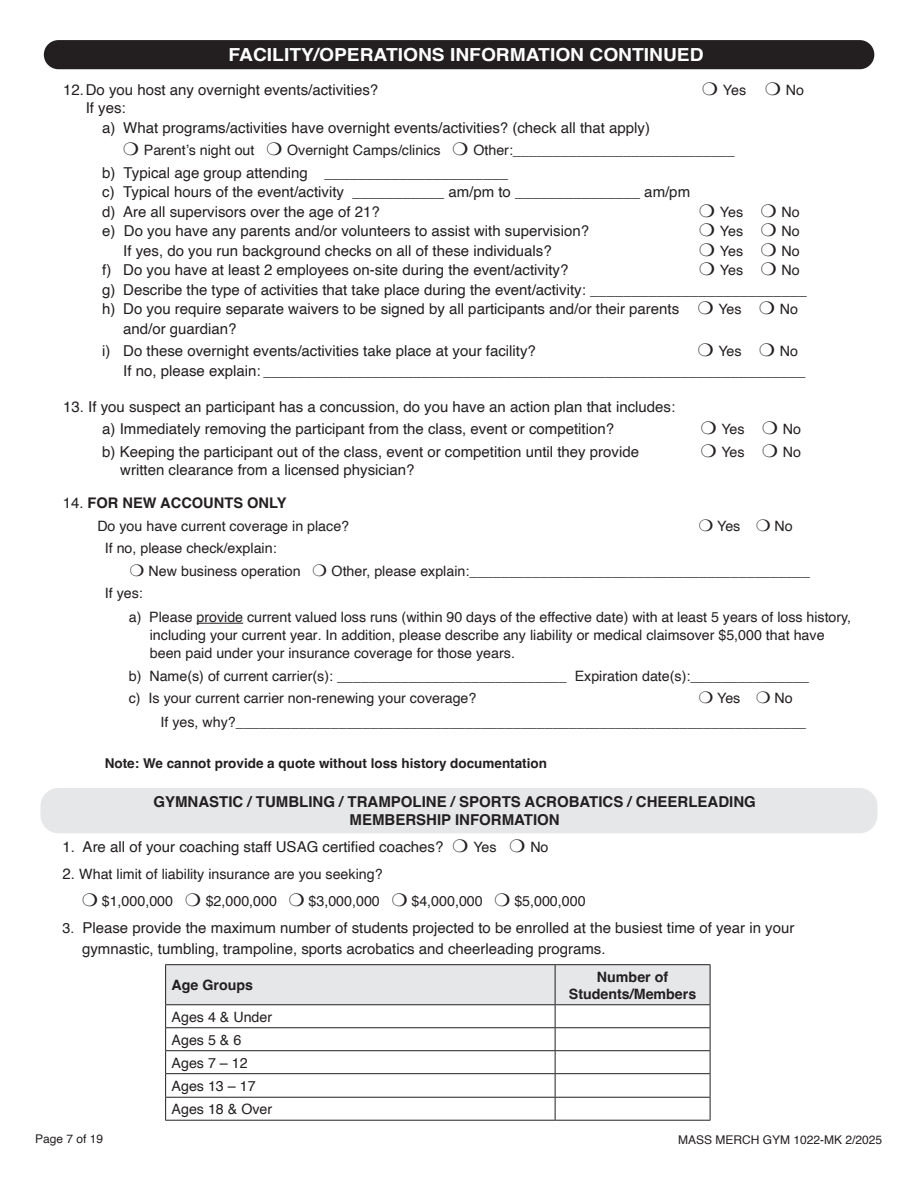
<style>
.page{position:relative;width:918px;height:1188px;background:#fff}
.page>*{position:absolute;margin:0;border:0;box-sizing:border-box;transform-origin:0 0}
.t1{font:700 18px "Helvetica";color:#fff;scale:1.07 1}
.t2{font:15px/19.5px "Helvetica";color:#231f20}
.t3{font:700 15px/18px "Helvetica";color:#231f20;text-align:center}
.t4{font:700 14.7px "Helvetica";color:#231f20}
.t5{font:14.25px/23.1px "Helvetica";color:#231f20}
.t6{font:700 14.25px/17.1px "Helvetica";color:#231f20;text-align:center}
.t7{font:700 13.5px "Helvetica";color:#231f20}
.t8{font:12px "Helvetica";color:#231f20}
.s1{font-weight:400;font-size:15px}
.s2{font-size:15px}
.s3{font-size:14.25px}
</style>
<div class="page">
<div style="left:40px;top:788px;width:838px;height:45px;background:#e6e7e9;border-radius:18px"></div>
<div style="left:44px;top:40px;width:830px;height:29px;background:#231f20;border-radius:15px"></div>
<hr style="left:165px;top:964px;width:390px;height:1px;background:#231f20">
<hr style="left:555px;top:964px;width:155px;height:1px;background:#231f20">
<svg style="left:165px;top:965px;width:546px;height:155px"></svg>
<hr style="left:165px;top:1120px;width:390px;height:1px;background:#231f20">
<hr style="left:555px;top:1120px;width:155px;height:1px;background:#231f20">
<hr style="left:197px;top:623px;width:46px;height:1px;background:#231f20">
<p class="t1" style="left:229px;top:44px;width:445px">FACILITY/OPERATIONS INFORMATION CONTINUED</p>
<p class="t2" style="left:63px;top:80px;width:317px">12.Do you host any overnight events/activities?</p>
<p class="t5" style="left:723px;top:79px;width:25px">Yes</p>
<p class="t5" style="left:786px;top:79px;width:20px">No</p>
<p class="t2" style="left:102px;top:98px;width:549px;text-indent:-17px">If yes:<br>a) What programs/activities have overnight events/activities? (check all that apply)</p>
<p class="t5" style="left:144px;top:139px;width:112px">Parent’s night out</p>
<p class="t5" style="left:287px;top:139px;width:155px">Overnight Camps/clinics</p>
<p class="t5" style="left:473px;top:139px;width:263px">Other:____________________________</p>
<p class="t2" style="left:102px;top:163px;width:589px">b) Typical age group attending ______________________<br>c) Typical hours of the event/activity ___________ am/pm to _______________ am/pm d) Are all supervisors over the age of 21?</p>
<p class="t5" style="left:720px;top:200px;width:25px">Yes</p>
<p class="t5" style="left:781px;top:200px;width:20px">No</p>
<p class="t2" style="left:102px;top:221px;width:488px">e) Do you have any parents and/or volunteers to assist with supervision?</p>
<p class="t5" style="left:720px;top:220px;width:25px">Yes</p>
<p class="t5" style="left:781px;top:220px;width:20px">No</p>
<p class="t2" style="left:123px;top:241px;width:430px">If yes, do you run background checks on all of these individuals?</p>
<p class="t5" style="left:720px;top:239px;width:25px">Yes</p>
<p class="t5" style="left:781px;top:239px;width:20px">No</p>
<p class="t2" style="left:102px;top:260px;width:468px">f) Do you have at least 2 employees on-site during the event/activity?</p>
<p class="t5" style="left:720px;top:259px;width:25px">Yes</p>
<p class="t5" style="left:781px;top:259px;width:20px">No</p>
<p class="t2" style="left:102px;top:280px;width:706px">g) Describe the type of activities that take place during the event/activity: __________________________ h) Do you require separate waivers to be signed by all participants and/or their parents</p>
<p class="t5" style="left:718px;top:298px;width:25px">Yes</p>
<p class="t5" style="left:780px;top:298px;width:20px">No</p>
<p class="t2" style="left:102px;top:317px;width:435px;line-height:22.5px;text-indent:21px">and/or guardian?<br>i) Do these overnight events/activities take place at your facility?</p>
<p class="t5" style="left:718px;top:340px;width:25px">Yes</p>
<p class="t5" style="left:780px;top:340px;width:20px">No</p>
<p class="t2" style="left:123px;top:361px;width:684px">If no, please explain: _________________________________________________________________</p>
<p class="t2" style="left:102px;top:395px;width:575px;line-height:22.5px;text-indent:-39px">13. If you suspect an participant has a concussion, do you have an action plan that includes: a) Immediately removing the participant from the class, event or competition?</p>
<p class="t5" style="left:721px;top:418px;width:25px">Yes</p>
<p class="t5" style="left:783px;top:418px;width:20px">No</p>
<p class="t2" style="left:102px;top:442px;width:538px">b) Keeping the participant out of the class, event or competition until they provide</p>
<p class="t5" style="left:721px;top:440px;width:25px">Yes</p>
<p class="t5" style="left:783px;top:440px;width:20px">No</p>
<p class="t2" style="left:120px;top:460px;width:296px">written clearance from a licensed physician?</p>
<p class="t4" style="left:63px;top:494px;width:225px"><span class="s1">14.</span> FOR NEW ACCOUNTS ONLY</p>
<p class="t5" style="left:97px;top:515px;width:253px">Do you have current coverage in place?</p>
<p class="t5" style="left:717px;top:515px;width:25px">Yes</p>
<p class="t5" style="left:775px;top:515px;width:20px">No</p>
<p class="t5" style="left:149px;top:537px;width:154px;line-height:22.5px;text-indent:-44px">If no, please check/explain:<br>New business operation</p>
<p class="t5" style="left:332px;top:560px;width:480px">Other, please explain:___________________________________________</p>
<p class="t5" style="left:129px;top:582px;width:724px;line-height:24px;text-indent:-24px">If yes:<br>a) Please provide current valued loss runs (within 90 days of the effective date) with at least 5 years of loss history,</p>
<p class="t5" style="left:150px;top:627px;width:676px;line-height:18px">including your current year. In addition, please describe any liability or medical claimsover $5,000 that have been paid under your insurance coverage for those years.</p>
<p class="t5" style="left:129px;top:665px;width:682px;line-height:22.5px">b) Name(s) of current carrier(s): _____________________________ Expiration date(s):_______________ c) Is your current carrier non-renewing your coverage?</p>
<p class="t5" style="left:161px;top:687px;width:647px;line-height:24px;text-indent:614px">No<br>If yes, why?________________________________________________________________________</p>
<p class="t7" style="left:105px;top:755px;width:444px">Note: We cannot provide a quote without loss history documentation</p>
<p class="t5" style="left:717px;top:687px;width:25px">Yes</p>
<p class="t3" style="left:153px;top:795px;width:604px">GYMNASTIC / TUMBLING / TRAMPOLINE / SPORTS ACROBATICS / CHEERLEADING<br>MEMBERSHIP INFORMATION</p>
<p class="t2" style="left:63px;top:838px;width:382px">1. Are all of your coaching staff USAG certified coaches?</p>
<p class="t5" style="left:473px;top:836px;width:25px">Yes</p>
<p class="t5" style="left:530px;top:836px;width:20px">No</p>
<p class="t5" style="left:102px;top:861px;width:282px;line-height:27px;text-indent:-39px"><span class="s2">2.</span> What limit of liability insurance are you seeking? $1,000,000</p>
<p class="t5" style="left:206px;top:890px;width:73px">$2,000,000</p>
<p class="t5" style="left:309px;top:890px;width:73px">$3,000,000</p>
<p class="t5" style="left:411px;top:890px;width:73px">$4,000,000</p>
<p class="t5" style="left:514px;top:890px;width:73px">$5,000,000</p>
<p class="t2" style="left:82px;top:918px;width:714px;line-height:21px;text-indent:-19px"><span class="s3">3.</span> Please provide the maximum number of students projected to be enrolled at the busiest time of year in your gymnastic, tumbling, trampoline, sports acrobatics and cheerleading programs.</p>
<p class="t8" style="left:35px;top:1130px;width:70px">Page 7 of 19</p>
<p class="t6" style="left:172px;top:978px;width:83px">Age Groups</p>
<p class="t6" style="left:569px;top:970px;width:129px">Number of<br>Students/Members</p>
<p class="t5" style="left:172px;top:1006px;width:102px">Ages 4 &amp; Under<br>Ages 5 &amp; 6<br>Ages 7 – 12<br>Ages 13 – 17<br>Ages 18 &amp; Over</p>
<p class="t8" style="left:678px;top:1131px;width:206px">MASS MERCH GYM 1022-MK 2/2025</p>
</div>
